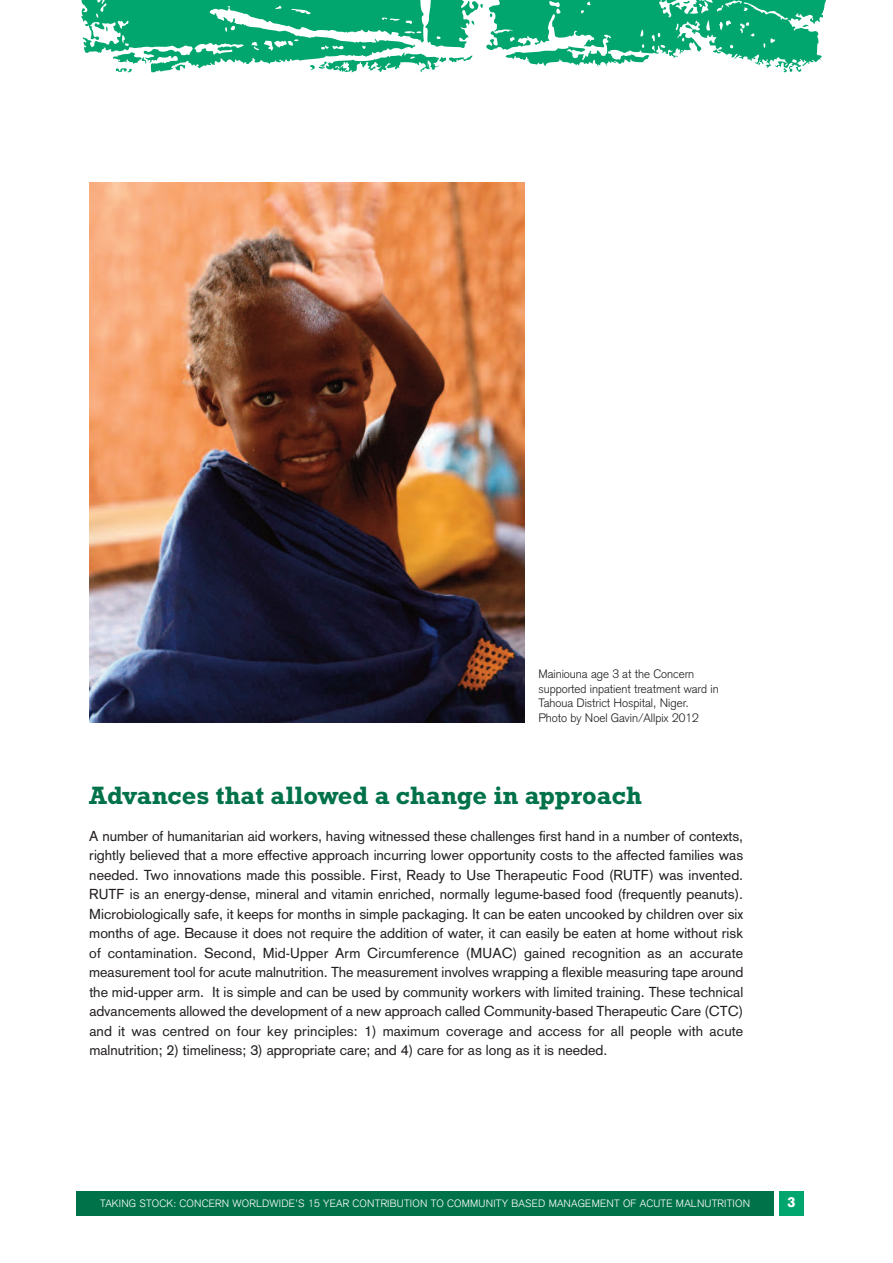
<style>
.page{position:relative;width:893px;height:1263px;background:#fff}
.page>*{position:absolute;margin:0;border:0;box-sizing:border-box;transform-origin:0 0}
.t1{font:700 25.5px "Rockwell";color:#007249}
.t2{font:14.25px/19.5px "Akzidenz Grotesk";color:#231f20;text-align:justify}
.t3{font:900 14.25px "Akzidenz Grotesk";color:#fff}
.t4{font:300 12px/14.4px "Akzidenz Grotesk";color:#231f20}
.t5{font:300 10.5px "Akzidenz Grotesk";letter-spacing:.02em;color:#fff}
</style>
<div class="page">
<div style="left:77px;top:1191px;width:697px;height:24px;background:#007249"></div>
<svg style="left:81px;top:0;width:745px;height:72px"></svg>
<div style="left:779px;top:1191px;width:25px;height:24px;background:#00a66e"></div>
<img style="left:89px;top:183px;width:435px;height:539px">
<p class="t4" style="left:538px;top:668px;width:182px">Mainiouna age 3 at the Concern supported inpatient treatment ward in Tahoua District Hospital, Niger.<br>Photo by Noel Gavin/Allpix 2012</p>
<h1 class="t1" style="left:89px;top:787px;width:554px">Advances that allowed a change in approach</h1>
<p class="t2" style="left:89px;top:827px;width:656px">A number of humanitarian aid workers, having witnessed these challenges first hand in a number of contexts, rightly believed that a more effective approach incurring lower opportunity costs to the affected families was needed. Two innovations made this possible. First, Ready to Use Therapeutic Food (RUTF) was invented.<br>RUTF is an energy-dense, mineral and vitamin enriched, normally legume-based food (frequently peanuts).<br>Microbiologically safe, it keeps for months in simple packaging. It can be eaten uncooked by children over six months of age. Because it does not require the addition of water, it can easily be eaten at home without risk of contamination. Second, Mid-Upper Arm Circumference (MUAC) gained recognition as an accurate measurement tool for acute malnutrition. The measurement involves wrapping a flexible measuring tape around the mid-upper arm. It is simple and can be used by community workers with limited training. These technical advancements allowed the development of a new approach called Community-based Therapeutic Care (CTC) and it was centred on four key principles: 1) maximum coverage and access for all people with acute malnutrition; 2) timeliness; 3) appropriate care; and 4) care for as long as it is needed.</p>
<p class="t5" style="left:100px;top:1199px;width:651px">TAKING STOCK: CONCERN WORLDWIDE’S 15 YEAR CONTRIBUTION TO COMMUNITY BASED MANAGEMENT OF ACUTE MALNUTRITION</p>
<p class="t3" style="left:787px;top:1197px;width:9px">3</p>
</div>
